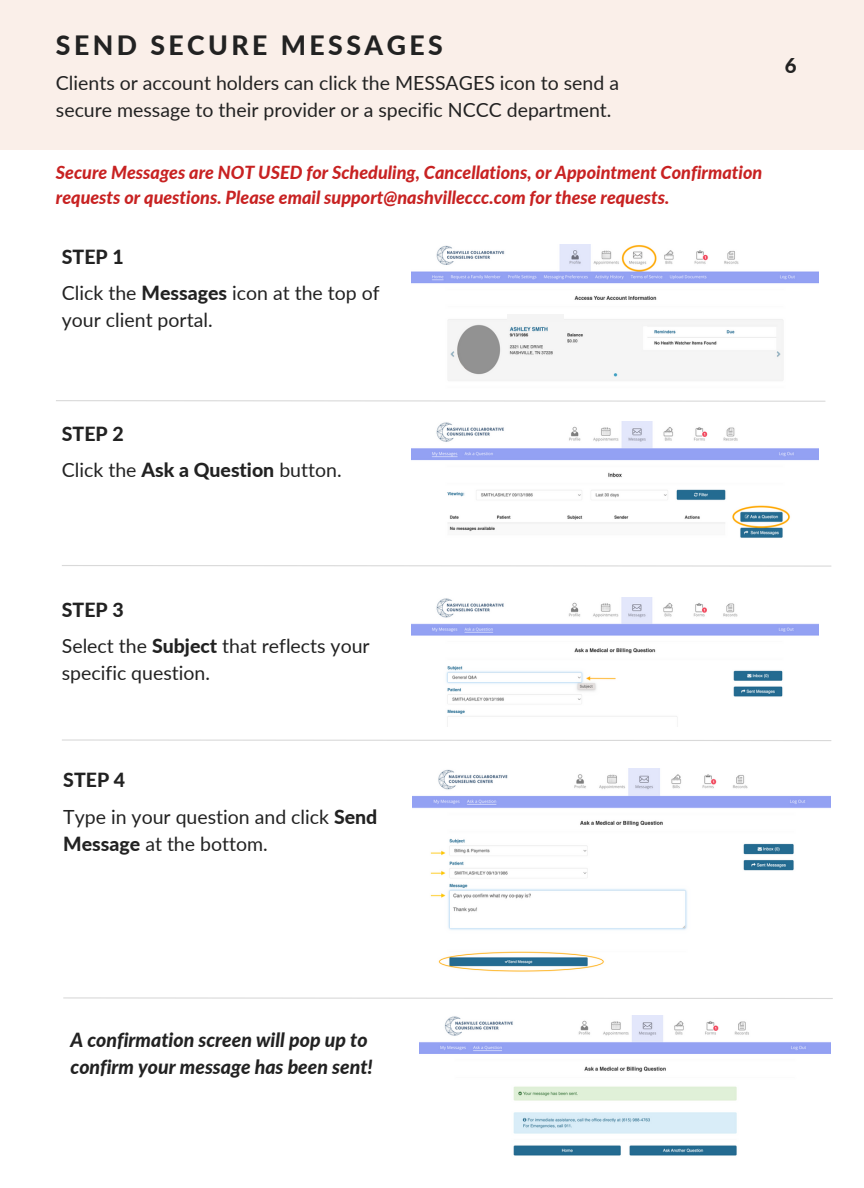
<style>
.page{position:relative;width:864px;height:1188px;background:#fff}
.page>*{position:absolute;margin:0;border:0;box-sizing:border-box;transform-origin:0 0}
.t1{font:800 26.7px "Lato";letter-spacing:.13em;color:#222}
.t2{font:800 20.4px "Lato";color:#222}
.t3{font:19.5px/26.8px "Lato";color:#222}
.t4{font:italic 800 19.5px/27px "Lato";color:#222}
.t5{font:800 19.5px "Lato";color:#222}
.t6{font:italic 800 18px/24.8px "Lato";color:#c82222}
.s1{font-weight:800}
</style>
<div class="page">
<div style="left:0;top:0;width:864px;height:150px;background:#faefe9"></div>
<img style="left:411px;top:245px;width:408px;height:136px">
<img style="left:411px;top:422px;width:408px;height:116px">
<img style="left:411px;top:598px;width:408px;height:128px">
<img style="left:413px;top:768px;width:417px;height:204px">
<img style="left:420px;top:1015px;width:411px;height:141px">
<svg style="left:56px;top:400px;width:770px;height:2px"></svg>
<svg style="left:62px;top:565px;width:769px;height:2px"></svg>
<svg style="left:62px;top:739px;width:770px;height:2px"></svg>
<svg style="left:63px;top:997px;width:770px;height:2px"></svg>
<div style="left:507px;top:314px;width:57px;height:6px;background:#f4f4f4"></div>
<p class="t1" style="left:56px;top:29px;width:388px">SEND SECURE MESSAGES</p>
<p class="t3" style="left:56px;top:69px;width:565px">Clients or account holders can click the MESSAGES icon to send a secure message to their provider or a specific NCCC department.</p>
<p class="t6" style="left:56px;top:160px;width:708px">Secure Messages are NOT USED for Scheduling, Cancellations, or Appointment Confirmation requests or questions. Please email support@nashvilleccc.com for these requests.</p>
<p class="t5" style="left:62px;top:244px;width:63px">STEP 1</p>
<p class="t3" style="left:62px;top:279px;width:319px">Click the <span class="s1">Messages</span> icon at the top of your client portal.</p>
<p class="t2" style="left:785px;top:53px;width:13px">6</p>
<p class="t5" style="left:62px;top:421px;width:63px">STEP 2</p>
<p class="t3" style="left:62px;top:456px;width:281px">Click the <span class="s1">Ask a Question</span> button.</p>
<p class="t5" style="left:62px;top:597px;width:63px">STEP 3</p>
<p class="t3" style="left:62px;top:632px;width:309px">Select the <span class="s1">Subject</span> that reflects your specific question.</p>
<p class="t5" style="left:63px;top:768px;width:63px">STEP 4</p>
<p class="t3" style="left:63px;top:803px;width:316px">Type in your question and click <span class="s1">Send<br>Message</span> at the bottom.</p>
<p class="t4" style="left:71px;top:1026px;width:304px">A confirmation screen will pop up to confirm your message has been sent!</p>
</div>
